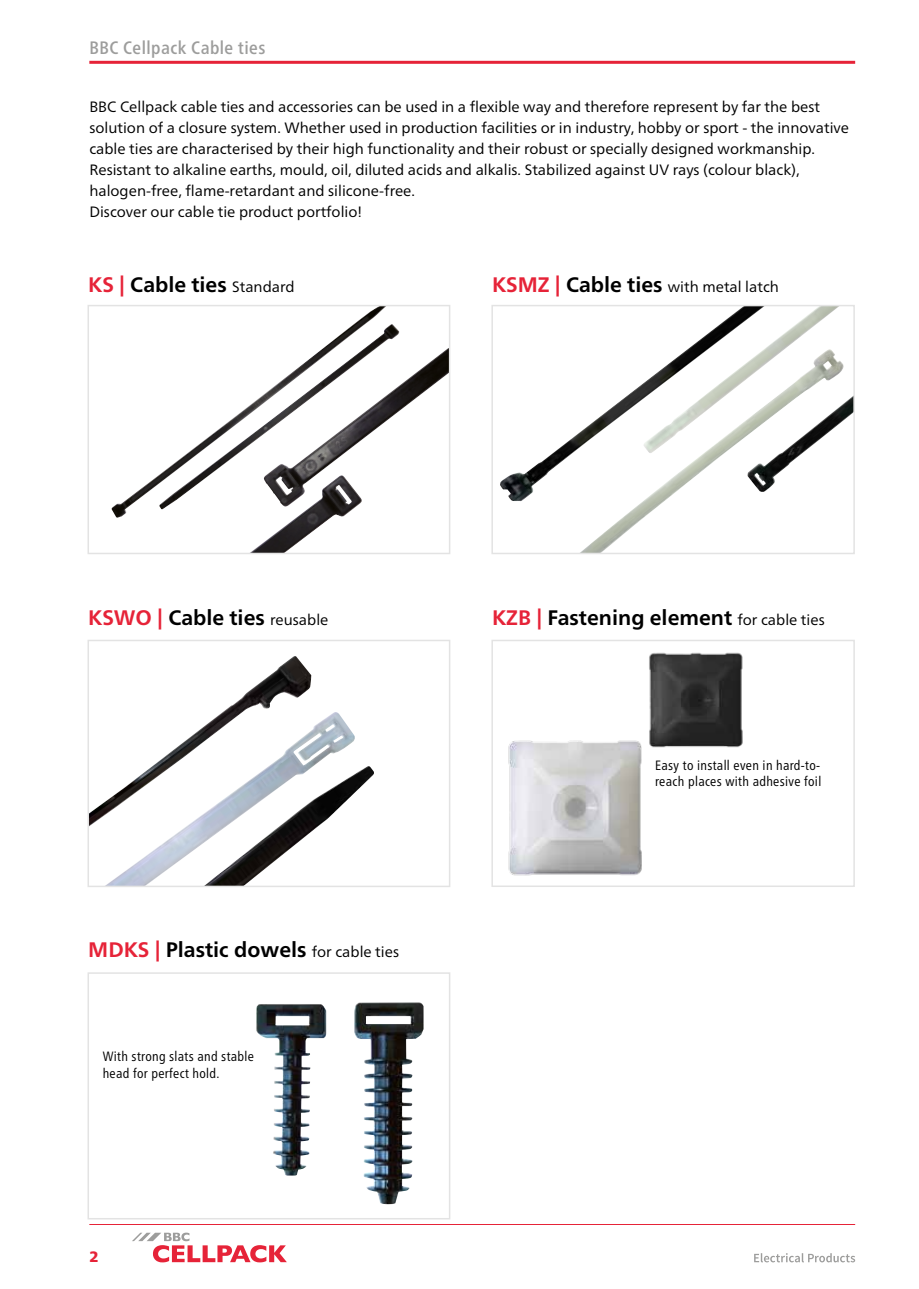
<style>
.page{position:relative;width:919px;height:1289px;background:#fff}
.page>*{position:absolute;margin:0;border:0;box-sizing:border-box;transform-origin:0 0}
.t1{font:700 21px "Frutiger Neue LTW1 G";color:#000}
.t2{font:500 condensed 18px "Frutiger Neue LTW1 G";letter-spacing:.025em;color:#9d9d9c}
.t3{font:15px/21px "Frutiger Neue LTW1 G";color:#000}
.t4{font:900 15px "Frutiger Neue LTW1 G";color:#e62338}
.t5{font:condensed 13.5px/16.5px "Frutiger Neue LTW1 G";letter-spacing:.025em;color:#000}
.s1{color:#e62338}
.s2{font-weight:400;font-size:15px}
.s3{font-weight:700;font-size:21px;color:#e62338}
.s4{font-weight:700;font-size:21px}
</style>
<div class="page">
<svg style="left:132px;top:1232px;width:155px;height:30px"></svg>
<svg style="left:754px;top:1253px;width:101px;height:9px"></svg>
<hr style="left:89px;top:1224px;width:766px;height:1px;background:#e62338">
<img style="left:111px;top:308px;width:336px;height:243px">
<div style="left:87px;top:305px;width:363px;height:249px;border:2px solid #e3e3e3"></div>
<img style="left:500px;top:308px;width:351px;height:243px">
<div style="left:491px;top:305px;width:363px;height:249px;border:2px solid #e3e3e3"></div>
<img style="left:90px;top:656px;width:284px;height:228px">
<div style="left:87px;top:639px;width:363px;height:248px;border:2px solid #e3e3e3"></div>
<img style="left:508px;top:652px;width:235px;height:224px">
<div style="left:491px;top:639px;width:363px;height:248px;border:2px solid #e3e3e3"></div>
<img style="left:354px;top:1002px;width:69px;height:202px">
<div style="left:87px;top:972px;width:363px;height:247px;border:2px solid #e3e3e3"></div>
<hr style="left:89px;top:61px;width:766px;height:3px;background:#e62338">
<p class="t2" style="left:89px;top:34px;width:177px">BBC Cellpack Cable ties</p>
<p class="t3" style="left:89px;top:95px;width:761px">BBC Cellpack cable ties and accessories can be used in a flexible way and therefore represent by far the best solution of a closure system. Whether used in production facilities or in industry, hobby or sport - the innovative cable ties are characterised by their high functionality and their robust or specially designed workmanship.<br>Resistant to alkaline earths, mould, oil, diluted acids and alkalis. Stabilized against UV rays (colour black), halogen-free, flame-retardant and silicone-free.<br>Discover our cable tie product portfolio!</p>
<h1 class="t1" style="left:88px;top:269px;width:208px"><span class="s1">KS |</span> Cable ties <span class="s2">Standard</span></h1>
<p class="t3" style="left:492px;top:275px;width:288px"><span class="s3">KSMZ |</span> <span class="s4">Cable ties</span> with metal latch</p>
<h1 class="t1" style="left:88px;top:602px;width:242px"><span class="s1">KSWO |</span> Cable ties <span class="s2">reusable</span></h1>
<h1 class="t1" style="left:492px;top:602px;width:334px"><span class="s1">KZB |</span> Fastening element <span class="s2">for cable ties</span></h1>
<h1 class="t1" style="left:88px;top:934px;width:312px"><span class="s1">MDKS |</span> Plastic dowels <span class="s2">for cable ties</span></h1>
<p class="t5" style="left:103px;top:1047px;width:153px">With strong slats and stable head for perfect hold.</p>
<p class="t4" style="left:89px;top:1245px;width:11px">2</p>
<p class="t5" style="left:655px;top:755px;width:167px">Easy to install even in hard-to&shy;reach places with adhesive foil</p>
</div>
